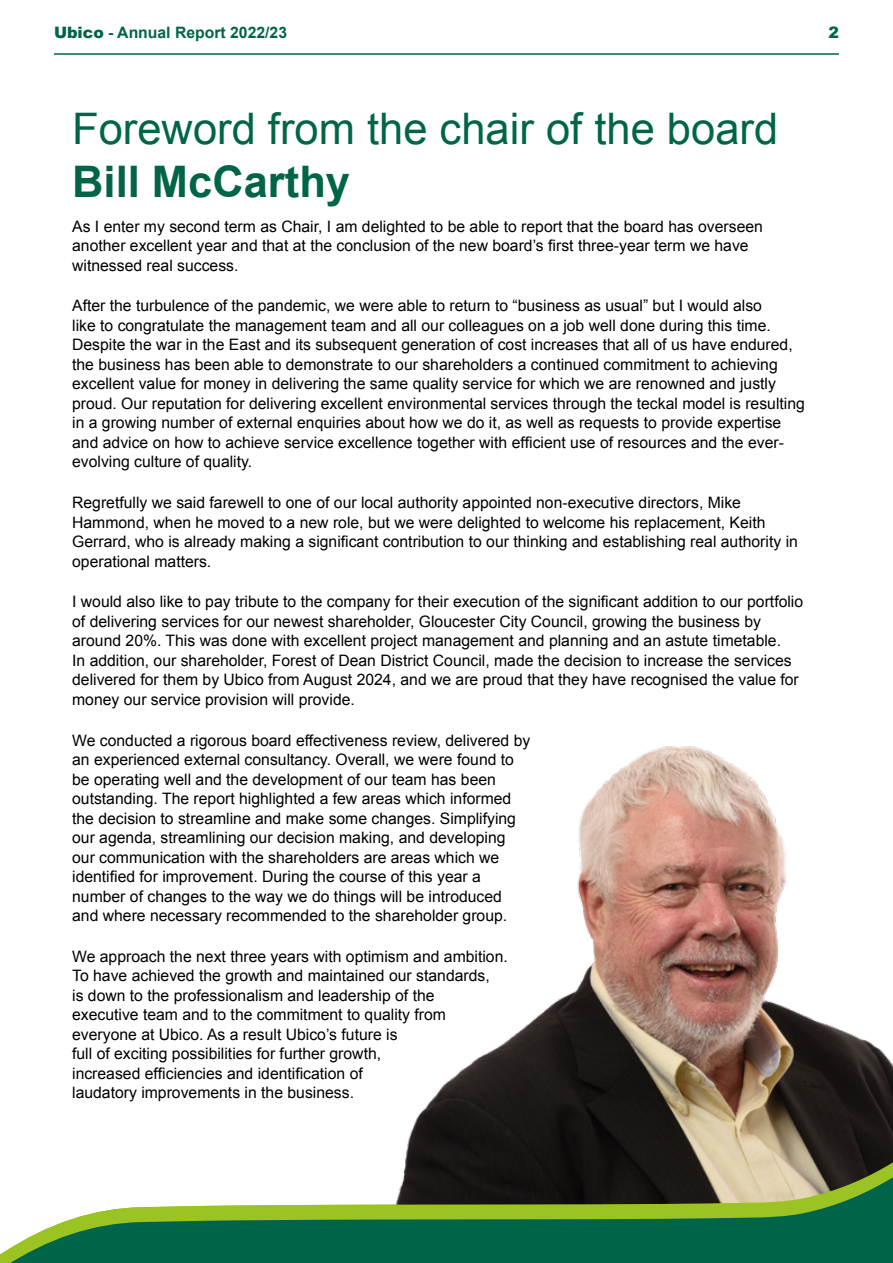
<style>
.page{position:relative;width:893px;height:1263px;background:#fff}
.page>*{position:absolute;margin:0;border:0;box-sizing:border-box;transform-origin:0 0}
.t1{font:43.5px "Arial";color:#006548}
.t2{font:700 43.5px "Arial";color:#006548}
.t3{font:15.75px/19.5px "Arial";color:#000}
.t4{font:700 15.75px "Arial";color:#006548}
.t5{font:900 15.75px "Arial";color:#006548}
.s1{font-weight:900}
</style>
<div class="page">
<hr style="left:54px;top:53px;width:785px;height:2px;background:#006548">
<img style="left:416px;top:746px;width:477px;height:374px">
<svg style="left:410px;top:1120px;width:483px;height:15px;fill:#1a1715"></svg>
<svg style="left:0;top:1135px;width:893px;height:128px"></svg>
<p class="t4" style="left:54px;top:22px;width:235px"><span class="s1">Ubico</span> - Annual Report 2022/23</p>
<p class="t5" style="left:828px;top:21px;width:12px">2</p>
<p class="t1" style="left:72px;top:101px;width:707px">Foreword from the chair of the board</p>
<p class="t2" style="left:72px;top:153px;width:279px">Bill McCarthy</p>
<p class="t3" style="left:72px;top:216px;width:692px">As I enter my second term as Chair, I am delighted to be able to report that the board has overseen another excellent year and that at the conclusion of the new board’s first three-year term we have witnessed real success.</p>
<p class="t3" style="left:72px;top:296px;width:734px">After the turbulence of the pandemic, we were able to return to “business as usual” but I would also<br>like to congratulate the management team and all our colleagues on a job well done during this time.<br>Despite the war in the East and its subsequent generation of cost increases that all of us have endured, the business has been able to demonstrate to our shareholders a continued commitment to achieving excellent value for money in delivering the same quality service for which we are renowned and justly proud. Our reputation for delivering excellent environmental services through the teckal model is resulting in a growing number of external enquiries about how we do it, as well as requests to provide expertise and advice on how to achieve service excellence together with efficient use of resources and the ever&shy;evolving culture of quality.</p>
<p class="t3" style="left:72px;top:493px;width:727px">Regretfully we said farewell to one of our local authority appointed non-executive directors, Mike Hammond, when he moved to a new role, but we were delighted to welcome his replacement, Keith Gerrard, who is already making a significant contribution to our thinking and establishing real authority in operational matters.</p>
<p class="t3" style="left:72px;top:592px;width:732px">I would also like to pay tribute to the company for their execution of the significant addition to our portfolio of delivering services for our newest shareholder, Gloucester City Council, growing the business by around 20%. This was done with excellent project management and planning and an astute timetable.<br>In addition, our shareholder, Forest of Dean District Council, made the decision to increase the services delivered for them by Ubico from August 2024, and we are proud that they have recognised the value for money our service provision will provide.</p>
<p class="t3" style="left:72px;top:730px;width:460px">We conducted a rigorous board effectiveness review, delivered by an experienced external consultancy. Overall, we were found to be operating well and the development of our team has been outstanding. The report highlighted a few areas which informed the decision to streamline and make some changes. Simplifying our agenda, streamlining our decision making, and developing our communication with the shareholders are areas which we identified for improvement. During the course of this year a number of changes to the way we do things will be introduced and where necessary recommended to the shareholder group.</p>
<p class="t3" style="left:72px;top:947px;width:437px">We approach the next three years with optimism and ambition.<br>To have achieved the growth and maintained our standards,<br>is down to the professionalism and leadership of the<br>executive team and to the commitment to quality from everyone at Ubico. As a result Ubico’s future is<br>full of exciting possibilities for further growth,<br>increased efficiencies and identification of<br>laudatory improvements in the business.</p>
</div>
